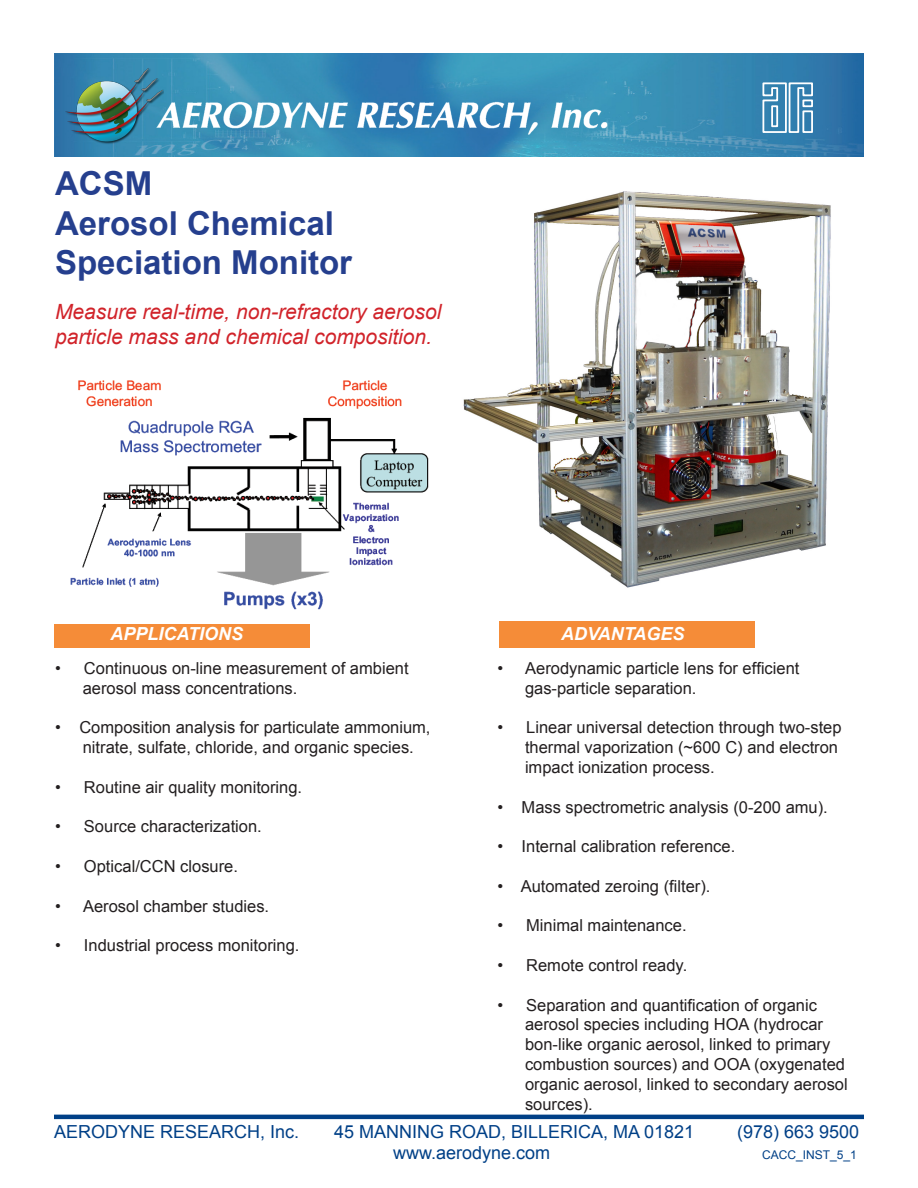
<style>
.page{position:relative;width:918px;height:1188px;background:#fff}
.page>*{position:absolute;margin:0;border:0;box-sizing:border-box;transform-origin:0 0}
.Paragraph_Style_1{font:700 33px "Arial";color:#253f8e}
.Paragraph_Style_1-2{font:italic 21px/25.2px "Arial";color:#d1232a}
.t1{font:18px "Arial";color:#004087}
.t2{font:italic 700 18px "Arial";color:#fff}
.Paragraph_Style_2{font:16.5px "Arial";color:#231f20}
.t3{font:12px "Arial";color:#004087}
</style>
<div class="page">
<img style="left:54px;top:54px;width:810px;height:103px">
<hr style="left:54px;top:1115px;width:810px;height:4px;background:#004087">
<img style="left:164px;top:57px;width:453px;height:100px">
<svg style="left:762px;top:82px;width:51px;height:51px"></svg>
<img style="left:64px;top:57px;width:100px;height:100px">
<div style="left:54px;top:621px;width:255px;height:27px;background:#f58c38"></div>
<div style="left:499px;top:621px;width:256px;height:27px;background:#f58c38"></div>
<img style="left:463px;top:191px;width:368px;height:397px">
<img style="left:54px;top:380px;width:375px;height:244px">
<p class="Paragraph_Style_1" style="left:55px;top:161px;width:99px">ACSM</p>
<p class="Paragraph_Style_1" style="left:55px;top:201px;width:280px">Aerosol Chemical</p>
<p class="Paragraph_Style_1" style="left:55px;top:241px;width:299px">Speciation Monitor</p>
<p class="Paragraph_Style_1-2" style="left:55px;top:299px;width:388px">Measure real-time, non-refractory aerosol particle mass and chemical composition.</p>
<p class="t2" style="left:110px;top:622px;width:134px">APPLICATIONS</p>
<p class="t2" style="left:561px;top:622px;width:125px">ADVANTAGES</p>
<p class="Paragraph_Style_2" style="left:55px;top:657px;width:355px">• Continuous on-line measurement of ambient</p>
<p class="Paragraph_Style_2" style="left:83px;top:677px;width:216px">aerosol mass concentrations.</p>
<p class="Paragraph_Style_2" style="left:55px;top:717px;width:377px">• Composition analysis for particulate ammonium,</p>
<p class="Paragraph_Style_2" style="left:83px;top:737px;width:333px">nitrate, sulfate, chloride, and organic species.</p>
<p class="Paragraph_Style_2" style="left:55px;top:776px;width:248px">• Routine air quality monitoring.</p>
<p class="Paragraph_Style_2" style="left:55px;top:816px;width:208px">• Source characterization.</p>
<p class="Paragraph_Style_2" style="left:55px;top:855px;width:184px">• Optical/CCN closure.</p>
<p class="Paragraph_Style_2" style="left:55px;top:895px;width:215px">• Aerosol chamber studies.</p>
<p class="Paragraph_Style_2" style="left:55px;top:935px;width:246px">• Industrial process monitoring.</p>
<p class="Paragraph_Style_2" style="left:497px;top:657px;width:303px">• Aerodynamic particle lens for efficient</p>
<p class="Paragraph_Style_2" style="left:525px;top:677px;width:173px">gas-particle separation.</p>
<p class="Paragraph_Style_2" style="left:497px;top:717px;width:346px">• Linear universal detection through two-step</p>
<p class="Paragraph_Style_2" style="left:525px;top:737px;width:315px">thermal vaporization (~600 C) and electron</p>
<p class="Paragraph_Style_2" style="left:525px;top:756px;width:191px">impact ionization process.</p>
<p class="Paragraph_Style_2" style="left:497px;top:796px;width:332px">• Mass spectrometric analysis (0-200 amu).</p>
<p class="Paragraph_Style_2" style="left:497px;top:836px;width:239px">• Internal calibration reference.</p>
<p class="Paragraph_Style_2" style="left:497px;top:875px;width:215px">• Automated zeroing (filter).</p>
<p class="Paragraph_Style_2" style="left:497px;top:915px;width:191px">• Minimal maintenance.</p>
<p class="Paragraph_Style_2" style="left:497px;top:954px;width:191px">• Remote control ready.</p>
<p class="Paragraph_Style_2" style="left:497px;top:994px;width:321px">• Separation and quantification of organic</p>
<p class="Paragraph_Style_2" style="left:525px;top:1014px;width:300px">aerosol species including HOA (hydrocar</p>
<p class="Paragraph_Style_2" style="left:525px;top:1034px;width:307px">bon-like organic aerosol, linked to primary</p>
<p class="Paragraph_Style_2" style="left:525px;top:1053px;width:322px">combustion sources) and OOA (oxygenated</p>
<p class="Paragraph_Style_2" style="left:525px;top:1073px;width:324px">organic aerosol, linked to secondary aerosol</p>
<p class="Paragraph_Style_2" style="left:525px;top:1093px;width:69px">sources).</p>
<p class="t1" style="left:54px;top:1120px;width:247px">AERODYNE RESEARCH, Inc.</p>
<p class="t1" style="left:334px;top:1120px;width:362px">45 MANNING ROAD, BILLERICA, MA 01821</p>
<p class="t1" style="left:737px;top:1120px;width:124px">(978) 663 9500</p>
<p class="t1" style="left:393px;top:1141px;width:159px">www.aerodyne.com</p>
<p class="t3" style="left:762px;top:1147px;width:96px">CACC_INST_5_1</p>
</div>
